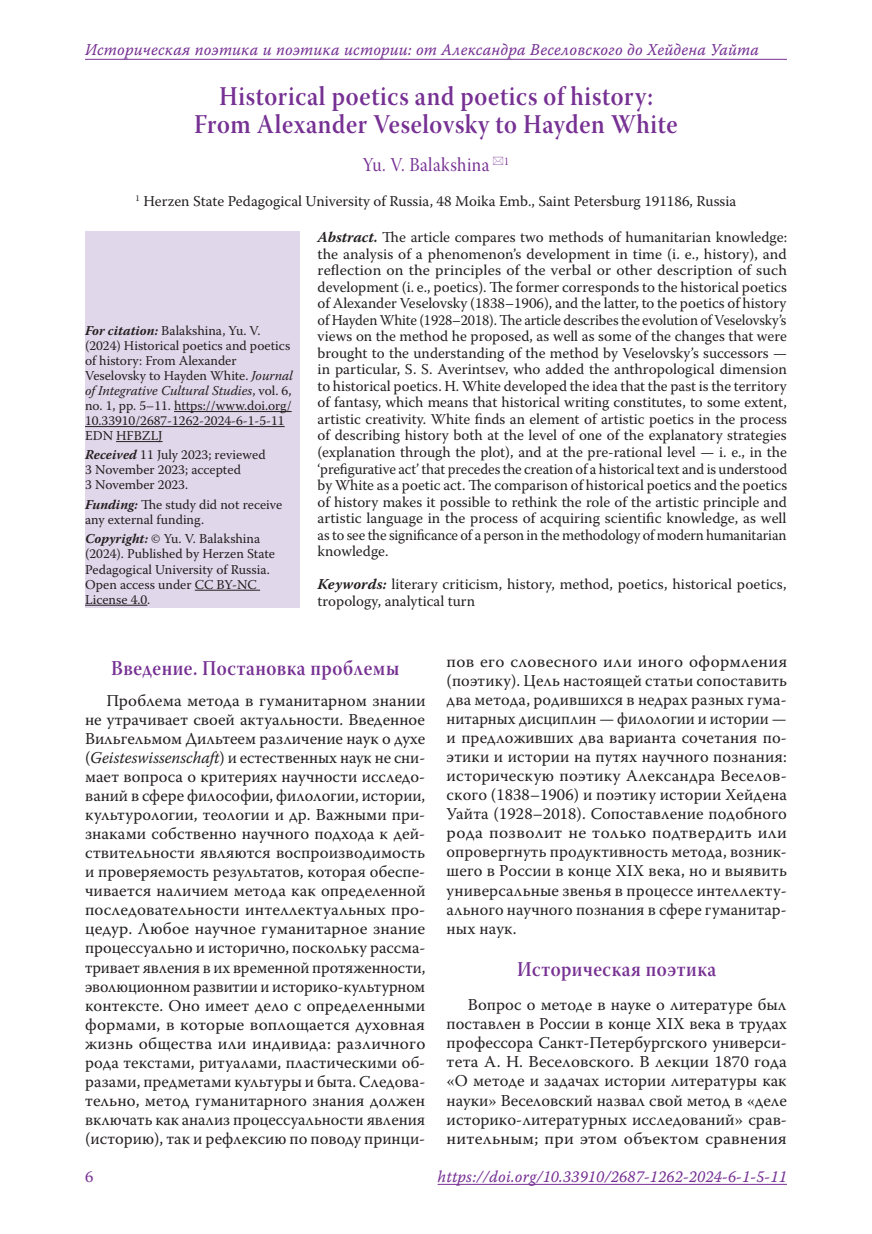
<style>
.page{position:relative;width:872px;height:1234px;background:#fff}
.page>*{position:absolute;margin:0;border:0;box-sizing:border-box;transform-origin:0 0}
.Заголовок_1{font:27px/28.5px "Warnock Pro Semibold Subh";letter-spacing:.025em;color:#763193;text-align:center;scale:.9 1}
.Заголовок_3{font:21px "Warnock Pro Semibold Subh";letter-spacing:.025em;color:#763193;scale:.9 1}
.Заголовок_2{font:19.5px "Warnock Pro Subh";letter-spacing:.025em;color:#763193;scale:.9 1}
.Body{font:16.5px/19px "Warnock Pro";letter-spacing:.005em;color:#231f20;text-align:justify}
.Body-2{font:16.5px/19px "Warnock Pro";letter-spacing:.005em;color:#231f20;text-align:justify;scale:1.04 1}
.t1{font:16.5px "Warnock Pro It Capt";letter-spacing:.01em;color:#763193;scale:.95 1}
.t2{font:16.5px "Warnock Pro";color:#763193}
.Annotation{font:15px/16.5px "Warnock Pro";letter-spacing:.005em;color:#231f20;text-align:justify}
.Affiliation{font:15px "Warnock Pro";color:#231f20}
.Affiliation_info{font:13.5px/15px "Warnock Pro";color:#231f20}
.s1{font-weight:700;font-style:italic}
.s2{font-style:italic}
</style>
<div class="page">
<hr style="left:437px;top:1183px;width:350px;height:1px;background:#763193">
<hr style="left:85px;top:59px;width:702px;height:1px;background:#763193">
<div style="left:85px;top:231px;width:214px;height:376px;background:#e1d7ea"></div>
<hr style="left:174px;top:411px;width:118px;height:1px;background:#231f20">
<hr style="left:85px;top:426px;width:200px;height:1px;background:#231f20">
<hr style="left:116px;top:441px;width:47px;height:1px;background:#231f20">
<hr style="left:195px;top:589px;width:65px;height:1px;background:#231f20">
<hr style="left:85px;top:604px;width:62px;height:1px;background:#231f20">
<p class="t1" style="left:85px;top:39px;width:711px">Историческая поэтика и поэтика истории: от Александра Веселовского до Хейдена Уайта</p>
<p class="Заголовок_1" style="left:194px;top:81px;width:538px">Historical poetics and poetics of history:<br>From Alexander Veselovsky to Hayden White</p>
<p class="Заголовок_2" style="left:363px;top:154px;width:164px">Yu. V. Balakshina <sup>1</sup></p>
<p class="Affiliation" style="left:136px;top:191px;width:602px"><sup>1</sup> Herzen State Pedagogical University of Russia, 48 Moika Emb., Saint Petersburg 191186, Russia</p>
<p class="Affiliation_info" style="left:85px;top:322px;width:209px"><span class="s1">For citation:</span> Balakshina, Yu. V. (2024) Historical poetics and poetics of history: From Alexander Veselovsky to Hayden White. <span class="s2">Journal of Integrative Cultural Studies</span>, vol. 6, no. 1, pp. 5–11. https://www.doi.org/ 10.33910/2687-1262-2024-6-1-5-11<br>EDN HFBZLJ</p>
<p class="Affiliation_info" style="left:85px;top:447px;width:182px"><span class="s1">Received</span> 11 July 2023; reviewed<br>3 November 2023; accepted<br>3 November 2023.</p>
<p class="Affiliation_info" style="left:85px;top:496px;width:199px"><span class="s1">Funding:</span> The study did not receive any external funding.</p>
<p class="Affiliation_info" style="left:85px;top:531px;width:191px"><span class="s1">Copyright:</span> © Yu. V. Balakshina (2024). Published by Herzen State<br>Pedagogical University of Russia.<br>Open access under CC BY-NC<br>License 4.0.</p>
<p class="Annotation" style="left:317px;top:229px;width:471px"><span class="s1">Abstract.</span> The article compares two methods of humanitarian knowledge: the analysis of a phenomenon’s development in time (i. e., history), and reflection on the principles of the verbal or other description of such development (i. e., poetics). The former corresponds to the historical poetics of Alexander Veselovsky (1838–1906), and the latter, to the poetics of history of Hayden White (1928–2018). The article describes the evolution of Veselovsky’s views on the method he proposed, as well as some of the changes that were brought to the understanding of the method by Veselovsky’s successors — in particular, S. S. Averintsev, who added the anthropological dimension to historical poetics. H. White developed the idea that the past is the territory of fantasy, which means that historical writing constitutes, to some extent, artistic creativity. White finds an element of artistic poetics in the process of describing history both at the level of one of the explanatory strategies (explanation through the plot), and at the pre-rational level — i. e., in the ‘prefigurative act’ that precedes the creation of a historical text and is understood by White as a poetic act. The comparison of historical poetics and the poetics of history makes it possible to rethink the role of the artistic principle and artistic language in the process of acquiring scientific knowledge, as well as to see the significance of a person in the methodology of modern humanitarian knowledge.</p>
<p class="Annotation" style="left:317px;top:575px;width:470px"><span class="s1">Keywords:</span> literary criticism, history, method, poetics, historical poetics, tropology, analytical turn</p>
<p class="Заголовок_3" style="left:111px;top:655px;width:321px">Введение. Постановка проблемы</p>
<p class="Body" style="left:85px;top:690px;width:342px;text-indent:21px">Проблема метода в гуманитарном знании не утрачивает своей актуальности. Введенное Вильгельмом Дильтеем различение наук о духе (<span class="s2">Geisteswissenschaft</span>) и естественных наук не сни&shy;мает вопроса о критериях научности исследо&shy;ваний в сфере философии, филологии, истории, культурологии, теологии и др. Важными при&shy;знаками собственно научного подхода к дей&shy;ствительности являются воспроизводимость и проверяемость результатов, которая обеспе&shy;чивается наличием метода как определенной последовательности интеллектуальных про&shy;цедур. Любое научное гуманитарное знание процессуально и исторично, поскольку рассма&shy;тривает явления в их временной протяженности, эволюционном развитии и историко-культурном контексте. Оно имеет дело с определенными формами, в которые воплощается духовная жизнь общества или индивида: различного рода текстами, ритуалами, пластическими об&shy;разами, предметами культуры и быта. Следова&shy;тельно, метод гуманитарного знания должен включать как анализ процессуальности явления (историю), так и рефлексию по поводу принци-</p>
<p class="Body-2" style="left:446px;top:651px;width:329px">пов его словесного или иного оформления (поэтику). Цель настоящей статьи сопоставить два метода, родившихся в недрах разных гума&shy;нитарных дисциплин — филологии и истории — и предложивших два варианта сочетания по&shy;этики и истории на путях научного познания: историческую поэтику Александра Веселов&shy;ского (1838–1906) и поэтику истории Хейдена Уайта (1928–2018). Сопоставление подобного рода позволит не только подтвердить или опровергнуть продуктивность метода, возник&shy;шего в России в конце XIX века, но и выявить универсальные звенья в процессе интеллекту&shy;ального научного познания в сфере гуманитар&shy;ных наук.</p>
<p class="Заголовок_3" style="left:517px;top:956px;width:223px">Историческая поэтика</p>
<p class="Body" style="left:446px;top:994px;width:342px;text-indent:21px">Вопрос о методе в науке о литературе был поставлен в России в конце XIX века в трудах профессора Санкт-Петербургского универси&shy;тета А. Н. Веселовского. В лекции 1870 года «О методе и задачах истории литературы как науки» Веселовский назвал свой метод в «деле историко-литературных исследований» срав&shy;нительным; при этом объектом сравнения</p>
<p class="t2" style="left:85px;top:1166px;width:10px">6</p>
<p class="t1" style="left:437px;top:1166px;width:369px">https://doi.org/10.33910/2687-1262-2024-6-1-5-11</p>
</div>
